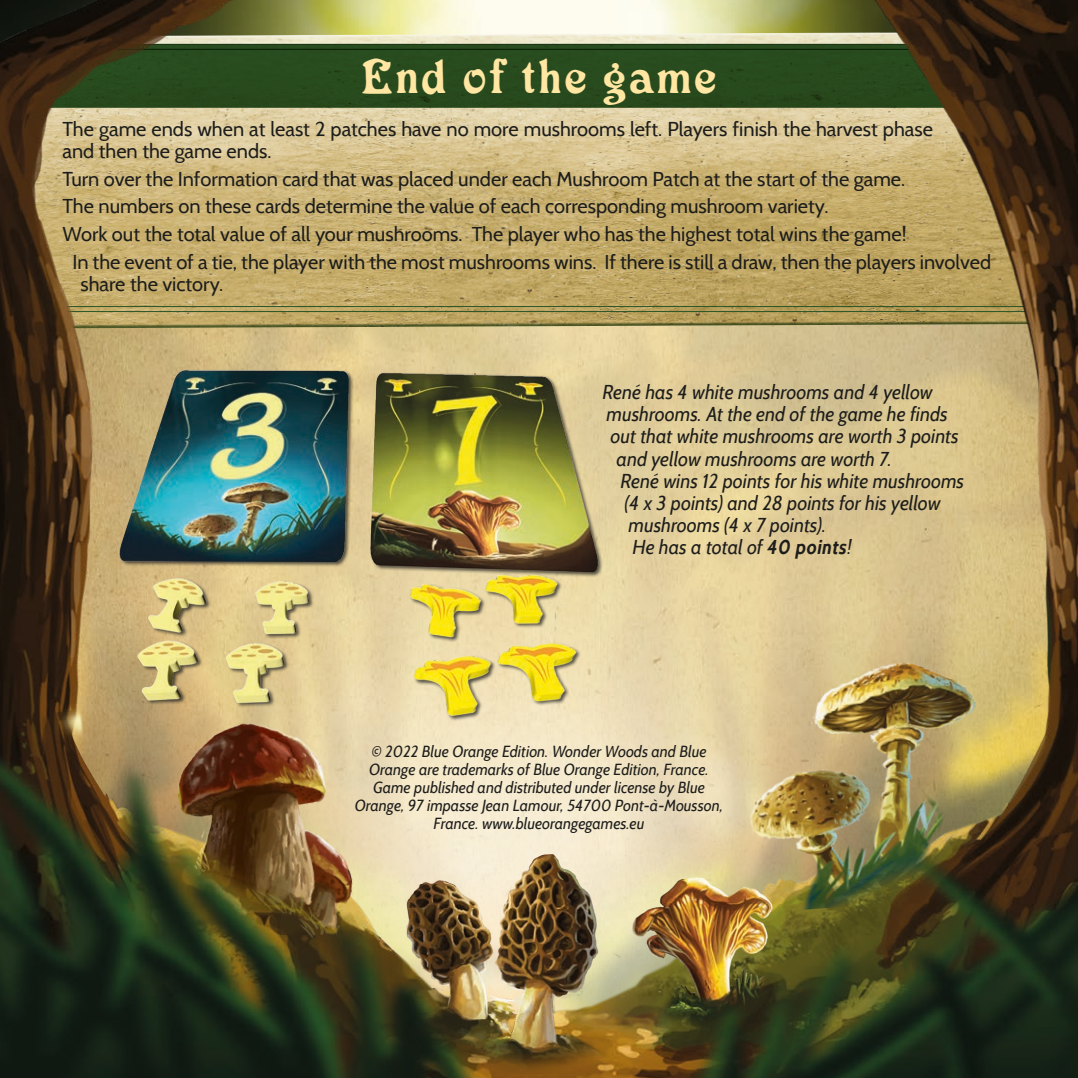
<style>
.page{position:relative;width:1078px;height:1078px;background:#fff}
.page>*{position:absolute;margin:0;border:0;box-sizing:border-box;transform-origin:0 0}
.t1{font:48px "Victoria CAT";letter-spacing:.05em;color:#ffe6a2}
.t2{font:20px/22px "Cabin";color:#1d1d1b}
.t3{font:italic 20px "Cabin";color:#1d1d1b}
.t4{font:italic 16px/18px "Cabin";color:#1d1d1b;text-align:center}
.s1{font-weight:700}
</style>
<div class="page">
<img style="left:0;top:0;width:1077px;height:1077px">
<img style="left:0;top:57px;width:1077px;height:989px">
<svg style="left:31px;top:31px;width:1014px;height:298px;background:#ab9d6f"></svg>
<svg style="left:11px;top:43px;width:1033px;height:269px;background:#bca66e"></svg>
<svg style="left:13px;top:44px;width:1015px;height:64px;background:#2a421a"></svg>
<img style="left:104px;top:364px;width:535px;height:382px">
<img style="left:738px;top:656px;width:266px;height:257px">
<img style="left:626px;top:876px;width:167px;height:156px">
<img style="left:375px;top:854px;width:243px;height:219px">
<img style="left:164px;top:704px;width:217px;height:256px">
<h1 class="t1" style="left:361px;top:50px;width:357px">End of the game</h1>
<p class="t2" style="left:62px;top:118px;width:871px">The game ends when at least 2 patches have no more mushrooms left. Players finish the harvest phase and then the game ends.</p>
<p class="t2" style="left:62px;top:167px;width:844px">Turn over the Information card that was placed under each Mushroom Patch at the start of the game.</p>
<p class="t2" style="left:62px;top:195px;width:767px">The numbers on these cards determine the value of each corresponding mushroom variety.</p>
<p class="t2" style="left:62px;top:223px;width:845px">Work out the total value of all your mushrooms. The player who has the highest total wins the game!</p>
<p class="t2" style="left:72px;top:250px;width:920px">In the event of a tie, the player with the most mushrooms wins. If there is still a draw, then the players involved</p>
<p class="t2" style="left:80px;top:272px;width:144px">share the victory.</p>
<p class="t3" style="left:602px;top:380px;width:331px">René has 4 white mushrooms and 4 yellow</p>
<p class="t3" style="left:606px;top:402px;width:342px">mushrooms. At the end of the game he finds</p>
<p class="t3" style="left:610px;top:424px;width:349px">out that white mushrooms are worth 3 points</p>
<p class="t3" style="left:616px;top:446px;width:277px">and yellow mushrooms are worth 7.</p>
<p class="t3" style="left:620px;top:468px;width:345px">René wins 12 points for his white mushrooms</p>
<p class="t3" style="left:624px;top:490px;width:317px">(4 x 3 points) and 28 points for his yellow</p>
<p class="t3" style="left:628px;top:512px;width:199px">mushrooms (4 x 7 points).</p>
<p class="t3" style="left:632px;top:534px;width:221px">He has a total of <span class="s1">40 points</span>!</p>
<p class="t4" style="left:355px;top:742px;width:369px">© 2022 Blue Orange Edition. Wonder Woods and Blue Orange are trademarks of Blue Orange Edition, France.<br>Game published and distributed under license by Blue Orange, 97 impasse Jean Lamour, 54700 Pont-à-Mousson, France. www.blueorangegames.eu</p>
</div>
